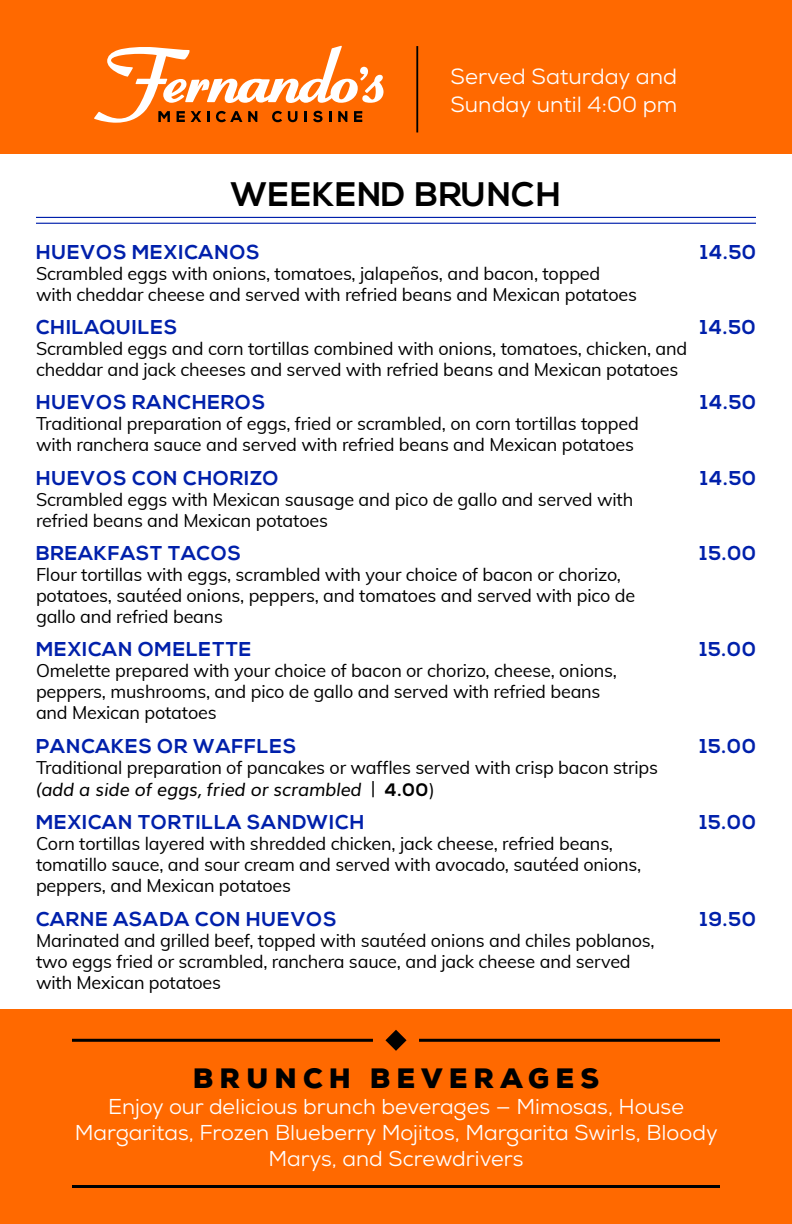
<style>
.page{position:relative;width:792px;height:1224px;background:#fff}
.page>*{position:absolute;margin:0;border:0;box-sizing:border-box;transform-origin:0 0}
.t1{font:700 34px "Nexa";letter-spacing:.02em;color:#000}
.t2{font:900 28px "Nexa";letter-spacing:.22em;color:#000}
.t3{font:22px/28px "Nexa";color:#fff}
.t4{font:21.6px/26px "Nexa";color:#fff;text-align:center}
.t5{font:700 20px "Nexa";letter-spacing:.04em;color:#0020ab}
.t6{font:18px/21px "Muli";letter-spacing:-.01em;color:#000}
.s1{font-style:italic}
.s2{font-family:"Nexa";font-weight:700}
</style>
<div class="page">
<div style="left:0;top:1009px;width:792px;height:215px;background:#ff6900"></div>
<div style="left:0;top:0;width:792px;height:153px;background:#ff6900"></div>
<hr style="left:72px;top:1039px;width:301px;height:3px;background:#000">
<svg style="left:385px;top:1030px;width:22px;height:21px"></svg>
<hr style="left:419px;top:1039px;width:301px;height:3px;background:#000">
<hr style="left:72px;top:1185px;width:648px;height:3px;background:#000">
<hr style="left:36px;top:217px;width:720px;height:1px;background:#0020ab">
<hr style="left:36px;top:223px;width:720px;height:1px;background:#0020ab">
<svg style="left:94px;top:46px;width:290px;height:77px"></svg>
<hr style="left:416px;top:46px;width:2px;height:86px;background:#000">
<p class="t3" style="left:451px;top:62px;width:228px">Served Saturday and<br>Sunday until 4:00 pm</p>
<h1 class="t1" style="left:230px;top:175px;width:332px">WEEKEND BRUNCH</h1>
<p class="t5" style="left:36px;top:240px;width:225px">HUEVOS MEXICANOS</p>
<p class="t5" style="left:700px;top:240px;width:57px">14.50</p>
<p class="t6" style="left:36px;top:262px;width:603px">Scrambled eggs with onions, tomatoes, jalapeños, and bacon, topped with cheddar cheese and served with refried beans and Mexican potatoes</p>
<p class="t5" style="left:36px;top:316px;width:143px">CHILAQUILES</p>
<p class="t5" style="left:700px;top:316px;width:57px">14.50</p>
<p class="t6" style="left:36px;top:337px;width:653px">Scrambled eggs and corn tortillas combined with onions, tomatoes, chicken, and cheddar and jack cheeses and served with refried beans and Mexican potatoes</p>
<p class="t5" style="left:36px;top:391px;width:231px">HUEVOS RANCHEROS</p>
<p class="t5" style="left:700px;top:391px;width:57px">14.50</p>
<p class="t6" style="left:36px;top:413px;width:604px">Traditional preparation of eggs, fried or scrambled, on corn tortillas topped with ranchera sauce and served with refried beans and Mexican potatoes</p>
<p class="t5" style="left:36px;top:466px;width:244px">HUEVOS CON CHORIZO</p>
<p class="t5" style="left:700px;top:466px;width:57px">14.50</p>
<p class="t6" style="left:36px;top:488px;width:599px">Scrambled eggs with Mexican sausage and pico de gallo and served with refried beans and Mexican potatoes</p>
<p class="t5" style="left:36px;top:542px;width:207px">BREAKFAST TACOS</p>
<p class="t5" style="left:700px;top:542px;width:58px">15.00</p>
<p class="t6" style="left:36px;top:563px;width:601px">Flour tortillas with eggs, scrambled with your choice of bacon or chorizo, potatoes, sautéed onions, peppers, and tomatoes and served with pico de gallo and refried beans</p>
<p class="t5" style="left:36px;top:638px;width:217px">MEXICAN OMELETTE</p>
<p class="t5" style="left:700px;top:638px;width:58px">15.00</p>
<p class="t6" style="left:36px;top:660px;width:583px">Omelette prepared with your choice of bacon or chorizo, cheese, onions, peppers, mushrooms, and pico de gallo and served with refried beans and Mexican potatoes</p>
<p class="t5" style="left:36px;top:734px;width:262px">PANCAKES OR WAFFLES</p>
<p class="t5" style="left:700px;top:734px;width:58px">15.00</p>
<p class="t6" style="left:36px;top:756px;width:624px;line-height:22px">Traditional preparation of pancakes or waffles served with crisp bacon strips <span class="s1">(add a side of eggs, fried or scrambled</span> | <span class="s2">4.00</span>)</p>
<p class="t5" style="left:36px;top:811px;width:330px">MEXICAN TORTILLA SANDWICH</p>
<p class="t5" style="left:700px;top:811px;width:58px">15.00</p>
<p class="t6" style="left:36px;top:832px;width:607px">Corn tortillas layered with shredded chicken, jack cheese, refried beans, tomatillo sauce, and sour cream and served with avocado, sautéed onions, peppers, and Mexican potatoes</p>
<p class="t5" style="left:36px;top:907px;width:302px">CARNE ASADA CON HUEVOS</p>
<p class="t5" style="left:700px;top:907px;width:57px">19.50</p>
<p class="t6" style="left:36px;top:929px;width:620px">Marinated and grilled beef, topped with sautéed onions and chiles poblanos, two eggs fried or scrambled, ranchera sauce, and jack cheese and served with Mexican potatoes</p>
<h2 class="t2" style="left:193px;top:1061px;width:408px">BRUNCH BEVERAGES</h2>
<p class="t4" style="left:75px;top:1094px;width:644px">Enjoy our delicious brunch beverages — Mimosas, House<br>Margaritas, Frozen Blueberry Mojitos, Margarita Swirls, Bloody<br>Marys, and Screwdrivers</p>
</div>
